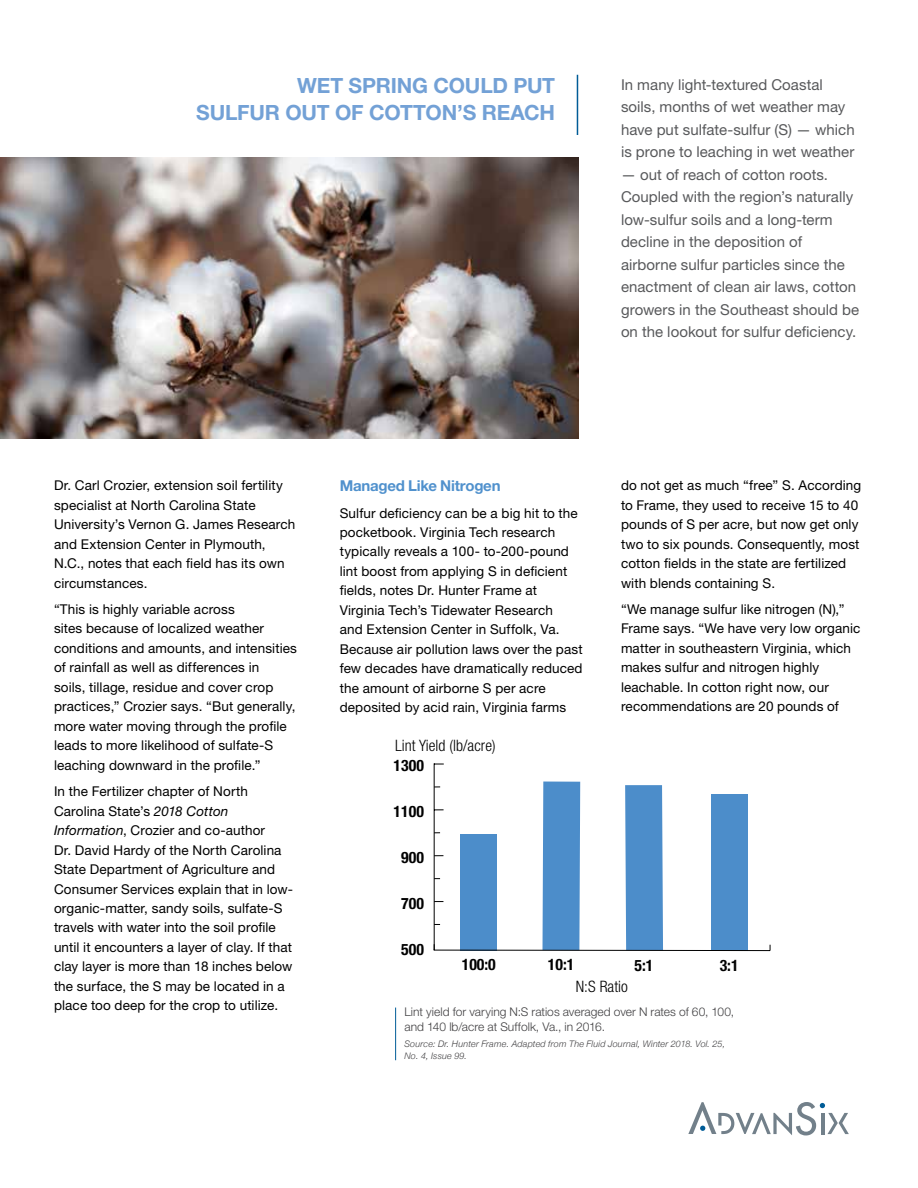
<style>
.page{position:relative;width:918px;height:1188px;background:#fff}
.page>*{position:absolute;margin:0;border:0;box-sizing:border-box;transform-origin:0 0}
.t1{font:700 21px/27px "Helvetica Neue LT";letter-spacing:-.01em;color:#73a1d6;text-align:right}
.t2{font:700 condensed 15.75px "Helvetica Neue LT";letter-spacing:.005em;color:#010101}
.t3{font:300 condensed 15.75px "Helvetica Neue LT";letter-spacing:.005em;color:#010101}
.t4{font:15px/22.5px "Helvetica Neue LT";color:#58595b}
.t5{font:700 15px "Helvetica Neue LT";letter-spacing:-.015em;color:#5091cd}
.t6{font:13.5px/19.5px "Helvetica Neue LT";letter-spacing:.01em;color:#000}
.t7{font:300 12px/15px "Helvetica Neue LT";letter-spacing:.005em;color:#414042}
.t8{font:italic 300 9px/12px "Helvetica Neue";letter-spacing:.02em;color:#414042}
.s1{font-style:italic}
</style>
<div class="page">
<img style="left:0;top:157px;width:578px;height:281px">
<svg style="left:688px;top:1102px;width:161px;height:34px"></svg>
<hr style="left:577px;top:75px;width:1px;height:60px;background:#005c97">
<hr style="left:434px;top:763px;width:1px;height:187px;background:#000">
<svg style="left:433px;top:782px;width:338px;height:170px"></svg>
<hr style="left:395px;top:1008px;width:1px;height:52px;background:#005c97">
<h1 class="t1" style="left:196px;top:71px;width:360px">WET SPRING COULD PUT<br>SULFUR OUT OF COTTON’S REACH</h1>
<p class="t4" style="left:621px;top:73px;width:235px">In many light-textured Coastal soils, months of wet weather may have put sulfate-sulfur (S) — which is prone to leaching in wet weather</p>
<p class="t4" style="left:621px;top:163px;width:240px">— out of reach of cotton roots.<br>Coupled with the region’s naturally low-sulfur soils and a long-term decline in the deposition of airborne sulfur particles since the enactment of clean air laws, cotton growers in the Southeast should be on the lookout for sulfur deficiency.</p>
<p class="t6" style="left:54px;top:475px;width:243px">Dr. Carl Crozier, extension soil fertility specialist at North Carolina State University’s Vernon G. James Research and Extension Center in Plymouth, N.C., notes that each field has its own circumstances.</p>
<p class="t6" style="left:54px;top:599px;width:245px">“This is highly variable across<br>sites because of localized weather conditions and amounts, and intensities of rainfall as well as differences in<br>soils, tillage, residue and cover crop practices,” Crozier says. “But generally, more water moving through the profile leads to more likelihood of sulfate-S leaching downward in the profile.”</p>
<p class="t6" style="left:54px;top:781px;width:241px">In the Fertilizer chapter of North Carolina State’s <span class="s1">2018 Cotton Information</span>, Crozier and co-author<br>Dr. David Hardy of the North Carolina State Department of Agriculture and Consumer Services explain that in low&shy;organic-matter, sandy soils, sulfate-S travels with water into the soil profile until it encounters a layer of clay. If that clay layer is more than 18 inches below the surface, the S may be located in a place too deep for the crop to utilize.</p>
<p class="t5" style="left:340px;top:477px;width:162px">Managed Like Nitrogen</p>
<p class="t6" style="left:340px;top:503px;width:244px">Sulfur deficiency can be a big hit to the pocketbook. Virginia Tech research typically reveals a 100- to-200-pound lint boost from applying S in deficient fields, notes Dr. Hunter Frame at Virginia Tech’s Tidewater Research<br>and Extension Center in Suffolk, Va.<br>Because air pollution laws over the past few decades have dramatically reduced the amount of airborne S per acre deposited by acid rain, Virginia farms</p>
<p class="t3" style="left:395px;top:736px;width:102px">Lint Yield (lb/acre)</p>
<p class="t2" style="left:393px;top:756px;width:32px">1300</p>
<p class="t2" style="left:393px;top:802px;width:32px">1100</p>
<p class="t2" style="left:401px;top:848px;width:24px">900</p>
<p class="t2" style="left:401px;top:894px;width:24px">700</p>
<p class="t2" style="left:401px;top:940px;width:24px">500</p>
<p class="t6" style="left:621px;top:475px;width:242px">do not get as much “free” S. According to Frame, they used to receive 15 to 40 pounds of S per acre, but now get only two to six pounds. Consequently, most cotton fields in the state are fertilized with blends containing S.</p>
<p class="t6" style="left:621px;top:599px;width:241px">“We manage sulfur like nitrogen (N),” Frame says. “We have very low organic matter in southeastern Virginia, which makes sulfur and nitrogen highly leachable. In cotton right now, our recommendations are 20 pounds of</p>
<p class="t2" style="left:462px;top:955px;width:36px">100:0</p>
<p class="t2" style="left:548px;top:955px;width:28px">10:1</p>
<p class="t2" style="left:635px;top:956px;width:20px">5:1</p>
<p class="t2" style="left:720px;top:956px;width:20px">3:1</p>
<p class="t7" style="left:404px;top:1004px;width:331px">Lint yield for varying N:S ratios averaged over N rates of 60, 100, and 140 lb/acre at Suffolk, Va., in 2016.</p>
<p class="t8" style="left:404px;top:1037px;width:322px">Source: Dr. Hunter Frame. Adapted from The Fluid Journal, Winter 2018. Vol. 25,<br>No. 4, Issue 99.</p>
<p class="t3" style="left:576px;top:978px;width:54px">N:S Ratio</p>
</div>
